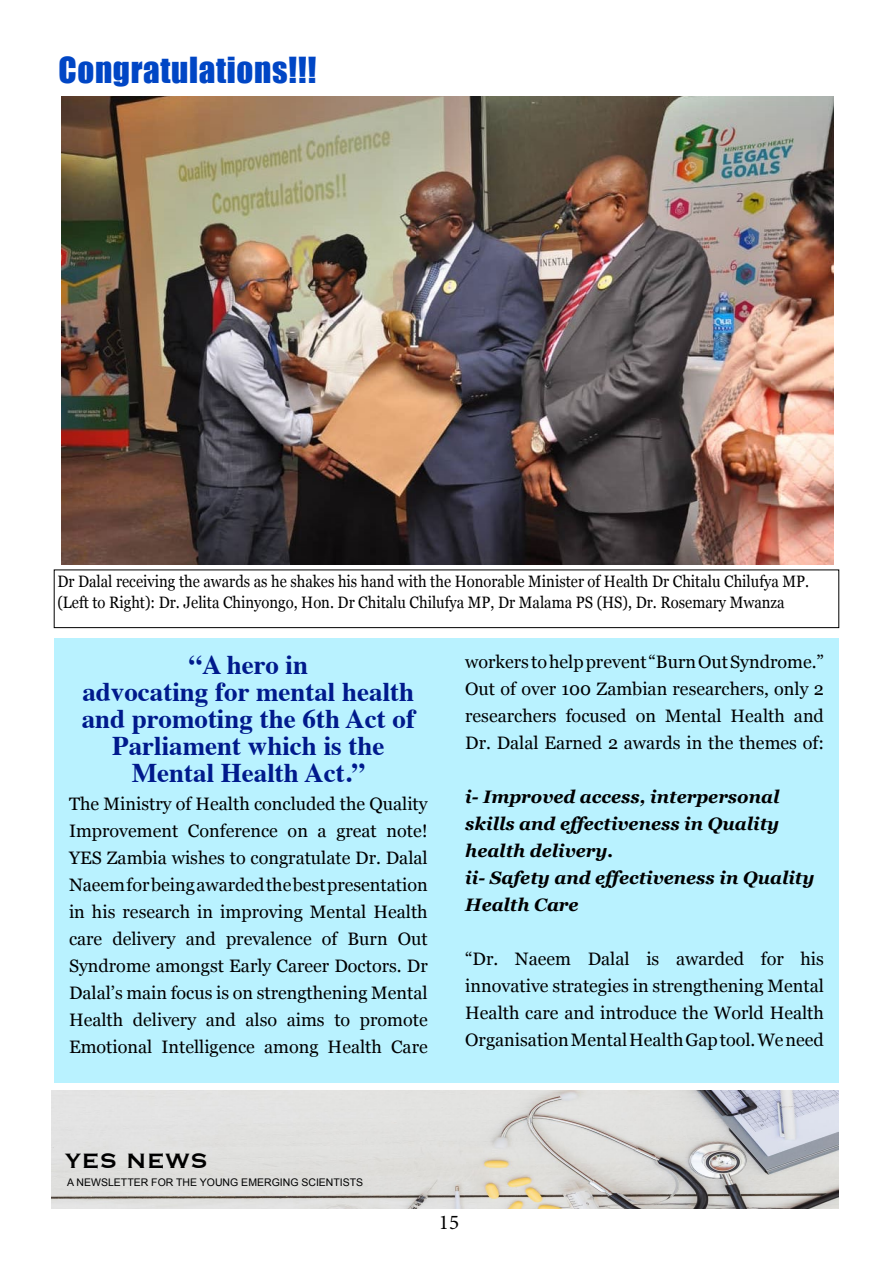
<style>
.page{position:relative;width:893px;height:1263px;background:#fff}
.page>*{position:absolute;margin:0;border:0;box-sizing:border-box;transform-origin:0 0}
.t1{font:33px "Impact";letter-spacing:.02em;color:#0046c5}
.t2{font:700 27px/27px "Times";color:#001a8c;text-align:center}
.t3{font:27px "Copperplate";color:#000}
.t4{font:21px "Minion Pro";color:#000}
.t5{font:18px/27px "Georgia";color:#000;text-align:justify}
.t6{font:italic 700 18px/27px "Georgia";color:#000}
.t7{font:16.5px/21px "Georgia";color:#000;scale:.9 1}
.t8{font:10.5px "Arial";color:#000}
</style>
<div class="page">
<img style="left:51px;top:1090px;width:788px;height:119px">
<div style="left:54px;top:570px;width:785px;height:58px;border:1px solid #000"></div>
<img style="left:61px;top:97px;width:772px;height:468px">
<div style="left:54px;top:638px;width:785px;height:444px;background:#b9f2ff"></div>
<h1 class="t1" style="left:59px;top:45px;width:259px">Congratulations!!!</h1>
<p class="t7" style="left:57px;top:570px;width:837px">Dr Dalal receiving the awards as he shakes his hand with the Honorable Minister of Health Dr Chitalu Chilufya MP. (Left to Right): Dr. Jelita Chinyongo, Hon. Dr Chitalu Chilufya MP, Dr Malama PS (HS), Dr. Rosemary Mwanza</p>
<h2 class="t2" style="left:82px;top:648px;width:335px">“A hero in<br>advocating for mental health and promoting the 6th Act of<br>Parliament which is the<br>Mental Health Act.”</h2>
<p class="t5" style="left:69px;top:790px;width:360px">The Ministry of Health concluded the Quality Improvement Conference on a great note!<br>YES Zambia wishes to congratulate Dr. Dalal Naeem for being awarded the best presentation in his research in improving Mental Health care delivery and prevalence of Burn Out Syndrome amongst Early Career Doctors. Dr Dalal’s main focus is on strengthening Mental Health delivery and also aims to promote Emotional Intelligence among Health Care</p>
<p class="t5" style="left:465px;top:648px;width:360px">workers to help prevent “Burn Out Syndrome.” Out of over 100 Zambian researchers, only 2 researchers focused on Mental Health and Dr. Dalal Earned 2 awards in the themes of:</p>
<p class="t6" style="left:465px;top:783px;width:351px">i- Improved access, interpersonal skills and effectiveness in Quality health delivery.<br>ii- Safety and effectiveness in Quality<br>Health Care</p>
<p class="t5" style="left:465px;top:945px;width:360px">“Dr. Naeem Dalal is awarded for his innovative strategies in strengthening Mental Health care and introduce the World Health Organisation Mental Health Gap tool. We need</p>
<h2 class="t3" style="left:65px;top:1143px;width:145px">YES NEWS</h2>
<p class="t8" style="left:67px;top:1175px;width:297px">A NEWSLETTER FOR THE YOUNG EMERGING SCIENTISTS</p>
<p class="t4" style="left:439px;top:1208px;width:22px">15</p>
</div>
